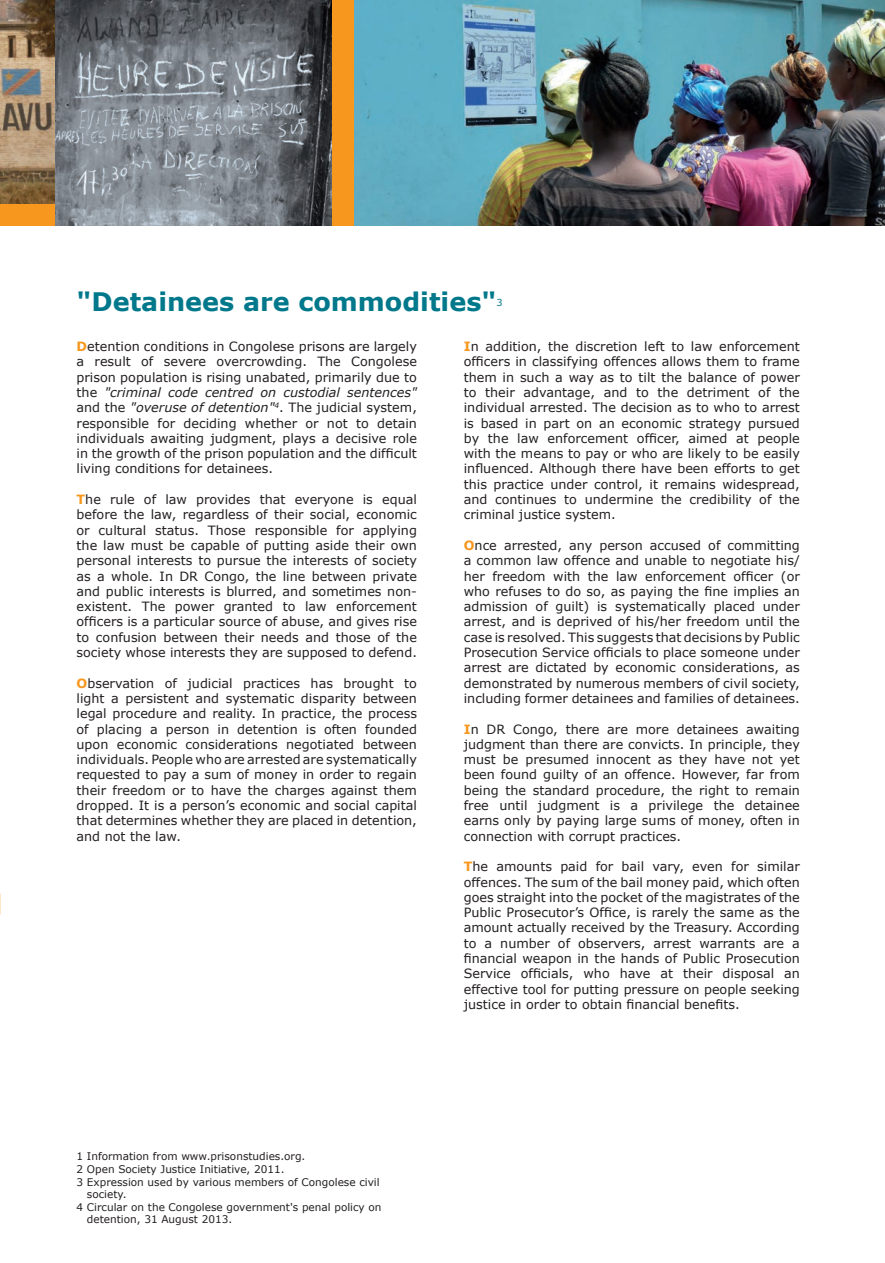
<style>
.page{position:relative;width:885px;height:1263px;background:#fff}
.page>*{position:absolute;margin:0;border:0;box-sizing:border-box;transform-origin:0 0}
.t1{font:700 25.5px "Verdana";color:#00788b}
.t2{font:12.75px/15.3px "Verdana";color:#231f20;text-align:justify}
.t3{font:10.5px "Verdana";color:#231f20}
.t4{font:9.6px "Verdana";color:#00788b}
.s1{font-weight:700;color:#f7971d}
.s2{font-style:italic}
</style>
<div class="page">
<img style="left:0;top:0;width:55px;height:204px">
<div style="left:0;top:204px;width:268px;height:21px;background:#f7971d"></div>
<img style="left:353px;top:0;width:531px;height:225px">
<img style="left:55px;top:0;width:277px;height:225px">
<div style="left:332px;top:0;width:21px;height:225px;background:#f7971d"></div>
<h1 class="t1" style="left:77px;top:286px;width:421px">"Detainees are commodities"</h1>
<p class="t4" style="left:496px;top:296px;width:8px">3</p>
<p class="t2" style="left:77px;top:338px;width:342px"><span class="s1">D</span>etention conditions in Congolese prisons are largely a result of severe overcrowding. The Congolese prison population is rising unabated, primarily due to the <span class="s2">"criminal code centred on custodial sentences" </span>and the <span class="s2">"overuse of detention"</span><sup>4</sup>. The judicial system, responsible for deciding whether or not to detain individuals awaiting judgment, plays a decisive role in the growth of the prison population and the difficult living conditions for detainees.</p>
<p class="t2" style="left:77px;top:491px;width:342px"><span class="s1">T</span>he rule of law provides that everyone is equal before the law, regardless of their social, economic or cultural status. Those responsible for applying the law must be capable of putting aside their own personal interests to pursue the interests of society as a whole. In DR Congo, the line between private and public interests is blurred, and sometimes non&shy;existent. The power granted to law enforcement officers is a particular source of abuse, and gives rise to confusion between their needs and those of the society whose interests they are supposed to defend.</p>
<p class="t2" style="left:77px;top:675px;width:342px"><span class="s1">O</span>bservation of judicial practices has brought to light a persistent and systematic disparity between legal procedure and reality. In practice, the process of placing a person in detention is often founded upon economic considerations negotiated between individuals. People who are arrested are systematically requested to pay a sum of money in order to regain their freedom or to have the charges against them dropped. It is a person’s economic and social capital that determines whether they are placed in detention, and not the law.</p>
<p class="t2" style="left:463px;top:338px;width:337px"><span class="s1">I</span>n addition, the discretion left to law enforcement officers in classifying offences allows them to frame them in such a way as to tilt the balance of power to their advantage, and to the detriment of the individual arrested. The decision as to who to arrest is based in part on an economic strategy pursued by the law enforcement officer, aimed at people with the means to pay or who are likely to be easily influenced. Although there have been efforts to get this practice under control, it remains widespread, and continues to undermine the credibility of the criminal justice system.</p>
<p class="t2" style="left:463px;top:537px;width:337px"><span class="s1">O</span>nce arrested, any person accused of committing a common law offence and unable to negotiate his/ her freedom with the law enforcement officer (or who refuses to do so, as paying the fine implies an admission of guilt) is systematically placed under arrest, and is deprived of his/her freedom until the case is resolved. This suggests that decisions by Public Prosecution Service officials to place someone under arrest are dictated by economic considerations, as demonstrated by numerous members of civil society, including former detainees and families of detainees.</p>
<p class="t2" style="left:463px;top:721px;width:337px"><span class="s1">I</span>n DR Congo, there are more detainees awaiting judgment than there are convicts. In principle, they must be presumed innocent as they have not yet been found guilty of an offence. However, far from being the standard procedure, the right to remain free until judgment is a privilege the detainee earns only by paying large sums of money, often in connection with corrupt practices.</p>
<p class="t2" style="left:463px;top:858px;width:337px"><span class="s1">T</span>he amounts paid for bail vary, even for similar offences. The sum of the bail money paid, which often goes straight into the pocket of the magistrates of the Public Prosecutor’s Office, is rarely the same as the amount actually received by the Treasury. According to a number of observers, arrest warrants are a financial weapon in the hands of Public Prosecution Service officials, who have at their disposal an effective tool for putting pressure on people seeking justice in order to obtain financial benefits.</p>
<p class="t3" style="left:77px;top:1150px;width:230px">1 Information from www.prisonstudies.org.</p>
<p class="t3" style="left:77px;top:1162px;width:209px">2 Open Society Justice Initiative, 2011.</p>
<p class="t3" style="left:77px;top:1175px;width:304px">3 Expression used by various members of Congolese civil</p>
<p class="t3" style="left:87px;top:1188px;width:41px">society.</p>
<p class="t3" style="left:77px;top:1200px;width:306px">4 Circular on the Congolese government's penal policy on</p>
<p class="t3" style="left:87px;top:1213px;width:147px">detention, 31 August 2013.</p>
</div>
